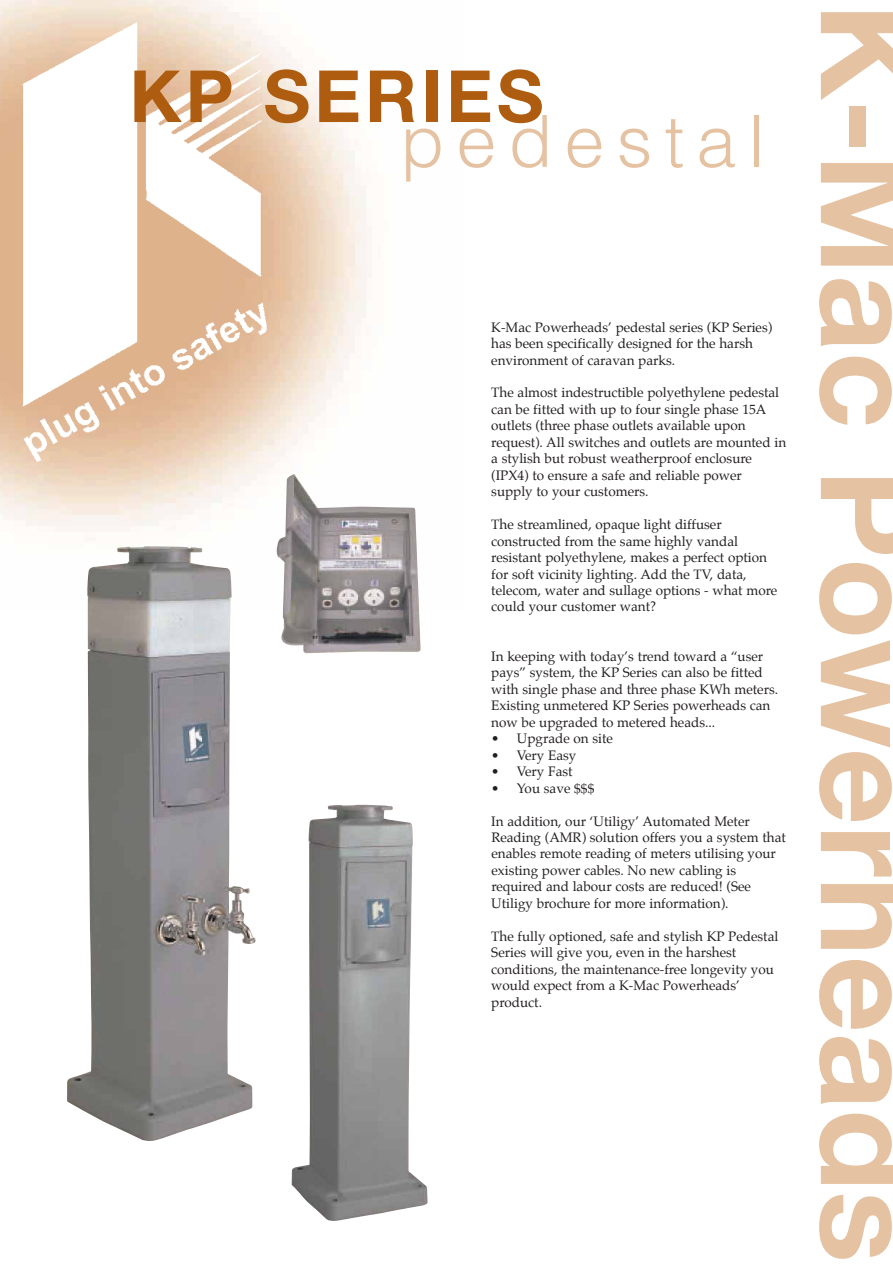
<style>
.page{position:relative;width:893px;height:1264px;background:#fff}
.page>*{position:absolute;margin:0;border:0;box-sizing:border-box;transform-origin:0 0}
.t1{font:700 133.5px "Helvetica Neue";color:#e5c2a2}
.t2{font:300 72px "Helvetica";letter-spacing:.165em;color:#e5c2a2}
.t3{font:700 72px "Helvetica Neue";letter-spacing:.055em;color:#ae5c10}
.t4{font:13.5px/16.5px "Palatino";color:#231f20}
</style>
<div class="page">
<svg style="left:0;top:0;width:428px;height:1221px"></svg>
<h2 class="t3" style="left:129px;top:31px;width:415px">KP SERIES</h2>
<h2 class="t2" style="left:400px;top:83px;width:365px">pedestal</h2>
<p class="t4" style="left:491px;top:319px;width:282px">K-Mac Powerheads’ pedestal series (KP Series) has been specifically designed for the harsh environment of caravan parks.</p>
<p class="t4" style="left:491px;top:384px;width:296px">The almost indestructible polyethylene pedestal can be fitted with up to four single phase 15A outlets (three phase outlets available upon request). All switches and outlets are mounted in a stylish but robust weatherproof enclosure (IPX4) to ensure a safe and reliable power supply to your customers.</p>
<p class="t4" style="left:491px;top:516px;width:287px">The streamlined, opaque light diffuser constructed from the same highly vandal resistant polyethylene, makes a perfect option for soft vicinity lighting. Add the TV, data, telecom, water and sullage options - what more could your customer want?</p>
<p class="t4" style="left:491px;top:648px;width:288px">In keeping with today’s trend toward a “user pays” system, the KP Series can also be fitted with single phase and three phase KWh meters.<br>Existing unmetered KP Series powerheads can now be upgraded to metered heads...</p>
<p class="t4" style="left:491px;top:730px;width:123px">• Upgrade on site</p>
<p class="t4" style="left:491px;top:746px;width:86px">• Very Easy</p>
<p class="t4" style="left:491px;top:763px;width:83px">• Very Fast</p>
<p class="t4" style="left:491px;top:779px;width:105px">• You save $$$</p>
<p class="t4" style="left:491px;top:812px;width:296px">In addition, our ‘Utiligy’ Automated Meter Reading (AMR) solution offers you a system that enables remote reading of meters utilising your existing power cables. No new cabling is required and labour costs are reduced! (See Utiligy brochure for more information).</p>
<p class="t4" style="left:491px;top:927px;width:288px">The fully optioned, safe and stylish KP Pedestal Series will give you, even in the harshest conditions, the maintenance-free longevity you would expect from a K-Mac Powerheads’ product.</p>
<h1 class="t1" style="left:988px;top:3px;width:1261px;rotate:90deg">K-Mac Powerheads</h1>
</div>
